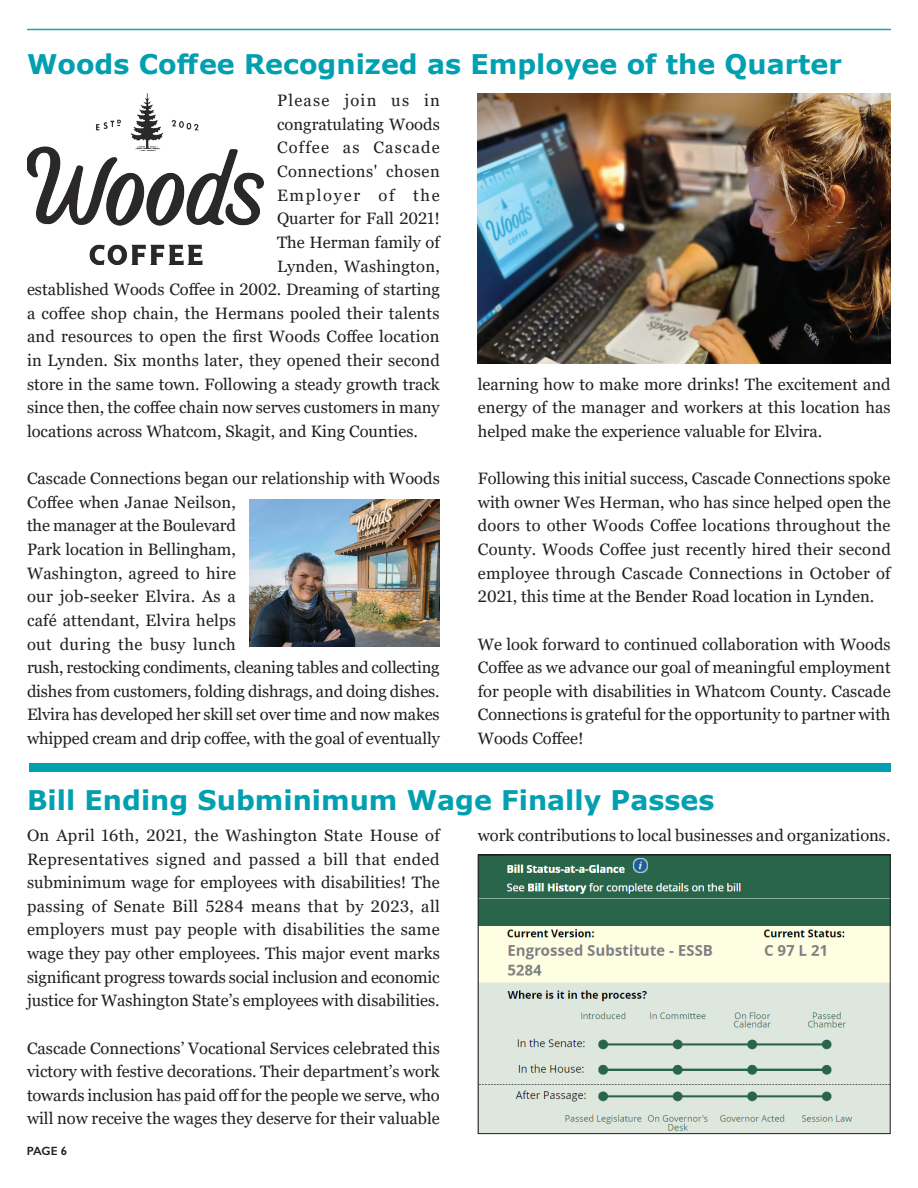
<style>
.page{position:relative;width:918px;height:1188px;background:#fff}
.page>*{position:absolute;margin:0;border:0;box-sizing:border-box;transform-origin:0 0}
.t1{font:700 27px "Verdana";color:#00a0b0}
.t2{font:16.5px/23.7px "Georgia";color:#231f20;text-align:justify}
.t3{font:16.5px "Georgia";letter-spacing:.035em;color:#231f20}
.t4{font:16.5px "Georgia";letter-spacing:.07em;color:#231f20}
.t5{font:16.5px "Georgia";letter-spacing:.075em;color:#231f20}
.t6{font:16.5px "Georgia";letter-spacing:.105em;color:#231f20}
.t7{font:600 12px "Gill Sans";color:#231f20}
</style>
<div class="page">
<hr style="left:27px;top:29px;width:864px;height:1px;background:#21a1b0">
<div style="left:29px;top:763px;width:862px;height:9px;background:#00a0b0"></div>
<img style="left:249px;top:500px;width:190px;height:146px">
<img style="left:27px;top:94px;width:237px;height:171px">
<img style="left:478px;top:94px;width:413px;height:269px">
<svg style="left:477px;top:854px;width:414px;height:280px;background:#afc3b3"></svg>
<p class="t1" style="left:27px;top:46px;width:816px">Woods Coffee Recognized as Employee of the Quarter</p>
<p class="t5" style="left:277px;top:90px;width:164px">Please join us in</p>
<p class="t2" style="left:277px;top:113px;width:164px">congratulating Woods</p>
<p class="t4" style="left:277px;top:138px;width:164px">Coffee as Cascade</p>
<p class="t3" style="left:277px;top:161px;width:164px">Connections' chosen</p>
<p class="t6" style="left:277px;top:185px;width:164px">Employer of the</p>
<p class="t2" style="left:277px;top:207px;width:164px">Quarter for Fall 2021!</p>
<p class="t2" style="left:277px;top:231px;width:164px">The Herman family of</p>
<p class="t2" style="left:277px;top:254px;width:164px">Lynden, Washington,</p>
<p class="t2" style="left:27px;top:278px;width:414px">established Woods Coffee in 2002. Dreaming of starting</p>
<p class="t2" style="left:27px;top:302px;width:414px">a coffee shop chain, the Hermans pooled their talents</p>
<p class="t2" style="left:27px;top:325px;width:414px">and resources to open the first Woods Coffee location</p>
<p class="t2" style="left:27px;top:349px;width:414px">in Lynden. Six months later, they opened their second</p>
<p class="t2" style="left:27px;top:372px;width:414px">store in the same town. Following a steady growth track</p>
<p class="t2" style="left:27px;top:396px;width:414px">since then, the coffee chain now serves customers in many</p>
<p class="t2" style="left:27px;top:420px;width:392px">locations across Whatcom, Skagit, and King Counties.</p>
<p class="t2" style="left:27px;top:467px;width:414px;text-align:left">Cascade Connections began our relationship with Woods Coffee when Janae Neilson,<br>the manager at the Boulevard<br>Park location in Bellingham,<br>Washington, agreed to hire<br>our job-seeker Elvira. As a<br>café attendant, Elvira helps<br>out during the busy lunch<br>rush, restocking condiments, cleaning tables and collecting dishes from customers, folding dishrags, and doing dishes.<br>Elvira has developed her skill set over time and now makes whipped cream and drip coffee, with the goal of eventually</p>
<p class="t2" style="left:478px;top:372px;width:414px">learning how to make more drinks! The excitement and energy of the manager and workers at this location has helped make the experience valuable for Elvira.</p>
<p class="t2" style="left:478px;top:467px;width:414px">Following this initial success, Cascade Connections spoke with owner Wes Herman, who has since helped open the doors to other Woods Coffee locations throughout the County. Woods Coffee just recently hired their second employee through Cascade Connections in October of 2021, this time at the Bender Road location in Lynden.</p>
<p class="t2" style="left:478px;top:632px;width:414px">We look forward to continued collaboration with Woods Coffee as we advance our goal of meaningful employment for people with disabilities in Whatcom County. Cascade Connections is grateful for the opportunity to partner with Woods Coffee!</p>
<p class="t1" style="left:27px;top:781px;width:689px">Bill Ending Subminimum Wage Finally Passes</p>
<p class="t2" style="left:478px;top:824px;width:414px">work contributions to local businesses and organizations.</p>
<p class="t2" style="left:27px;top:824px;width:414px">On April 16th, 2021, the Washington State House of Representatives signed and passed a bill that ended subminimum wage for employees with disabilities! The passing of Senate Bill 5284 means that by 2023, all employers must pay people with disabilities the same wage they pay other employees. This major event marks significant progress towards social inclusion and economic justice for Washington State’s employees with disabilities.</p>
<p class="t2" style="left:27px;top:1036px;width:414px">Cascade Connections’ Vocational Services celebrated this victory with festive decorations. Their department’s work towards inclusion has paid off for the people we serve, who will now receive the wages they deserve for their valuable</p>
<p class="t7" style="left:27px;top:1143px;width:42px">PAGE 6</p>
</div>
